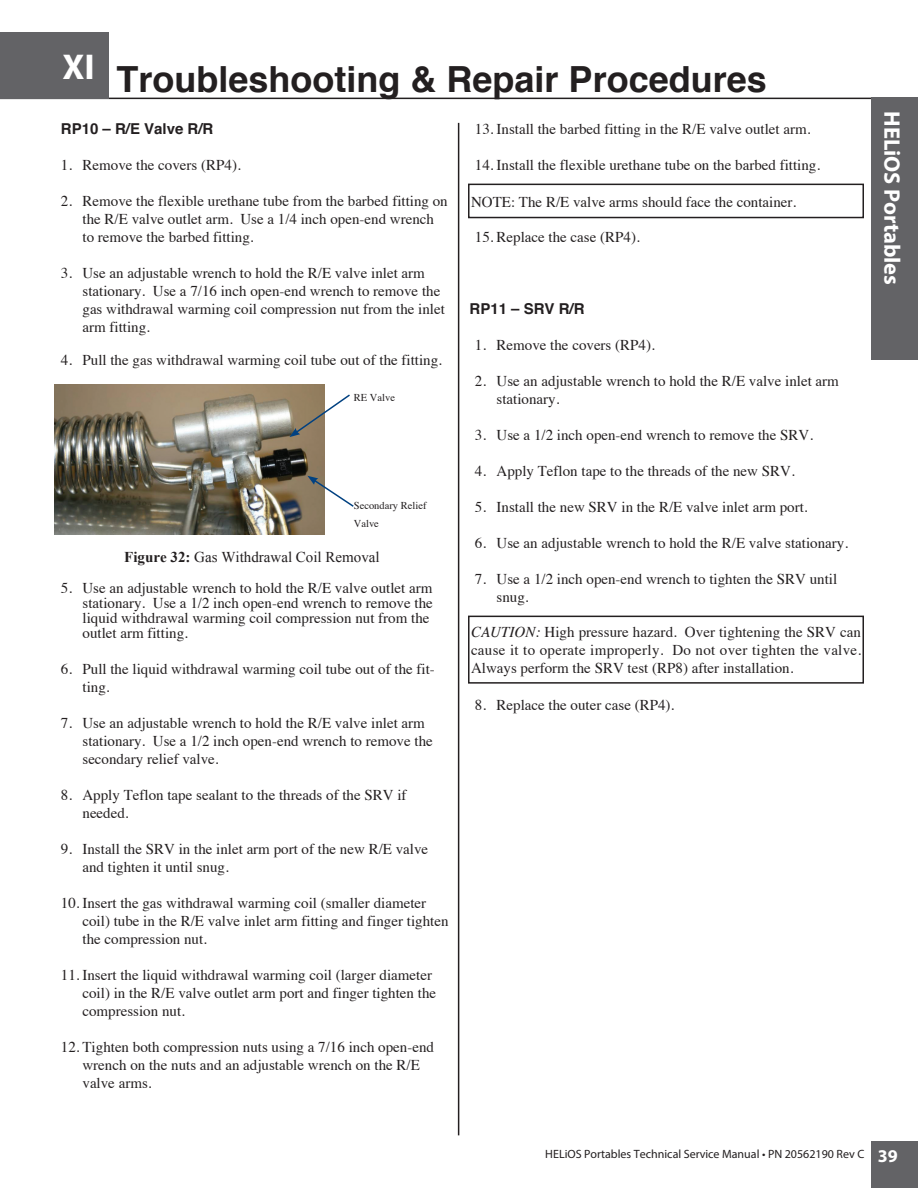
<style>
.page{position:relative;width:918px;height:1188px;background:#fff}
.page>*{position:absolute;margin:0;border:0;box-sizing:border-box;transform-origin:0 0}
.t1{font:700 36px "Helvetica";color:#231f20}
.t2{font:700 36px "Myriad Pro";color:#fff}
.t3{font:700 22.5px "Myriad Pro";color:#fff}
.t4{font:15px/18px "Times";color:#231f20}
.t5{font:15px "Times New Roman";color:#231f20}
.t6{font:700 15px "Helvetica";color:#231f20}
.t7{font:12px "Myriad Pro";color:#231f20}
.t8{font:10.5px/18px "Times";color:#231f20}
.s1{font-weight:700}
.s2{font-style:italic}
.s3{font-weight:700;font-size:18px;color:#fff}
</style>
<div class="page">
<hr style="left:0;top:98px;width:918px;height:1px;background:#231f20">
<hr style="left:458px;top:123px;width:1px;height:1012px;background:#231f20">
<div style="left:871px;top:1141px;width:47px;height:47px;background:#636366"></div>
<div style="left:871px;top:98px;width:47px;height:262px;background:#636366"></div>
<div style="left:0;top:33px;width:108px;height:66px;background:#636366"></div>
<div style="left:468px;top:184px;width:396px;height:34px;border:2px solid #231f20"></div>
<div style="left:468px;top:616px;width:396px;height:68px;border:2px solid #231f20"></div>
<img style="left:54px;top:384px;width:270px;height:151px">
<svg style="left:289px;top:393px;width:61px;height:44px"></svg>
<svg style="left:307px;top:476px;width:47px;height:32px"></svg>
<h1 class="t2" style="left:62px;top:44px;width:34px">XI</h1>
<h1 class="t1" style="left:117px;top:51px;width:652px">Troubleshooting &amp; Repair Procedures</h1>
<p class="t6" style="left:61px;top:117px;width:154px">RP10 – R/E Valve R/R</p>
<p class="t4" style="left:61px;top:155px;width:181px">1. Remove the covers (RP4).</p>
<p class="t4" style="left:82px;top:191px;width:367px;text-indent:-22px">2. Remove the flexible urethane tube from the barbed fitting on the R/E valve outlet arm. Use a 1/4 inch open-end wrench to remove the barbed fitting.</p>
<p class="t4" style="left:82px;top:263px;width:364px;text-indent:-22px">3. Use an adjustable wrench to hold the R/E valve inlet arm stationary. Use a 7/16 inch open-end wrench to remove the gas withdrawal warming coil compression nut from the inlet arm fitting.</p>
<p class="t4" style="left:61px;top:350px;width:383px">4. Pull the gas withdrawal warming coil tube out of the fitting.</p>
<p class="t8" style="left:354px;top:387px;width:43px">RE Valve</p>
<p class="t8" style="left:354px;top:495px;width:74px">Secondary Relief<br>Valve</p>
<p class="t5" style="left:124px;top:547px;width:257px"><span class="s1">Figure 32:</span> Gas Withdrawal Coil Removal</p>
<p class="t4" style="left:82px;top:579px;width:352px;line-height:15px;text-indent:-22px">5. Use an adjustable wrench to hold the R/E valve outlet arm stationary. Use a 1/2 inch open-end wrench to remove the liquid withdrawal warming coil compression nut from the outlet arm fitting.</p>
<p class="t4" style="left:83px;top:659px;width:354px;text-indent:-22px">6. Pull the liquid withdrawal warming coil tube out of the fit&shy;ting.</p>
<p class="t4" style="left:83px;top:713px;width:352px;text-indent:-22px">7. Use an adjustable wrench to hold the R/E valve inlet arm stationary. Use a 1/2 inch open-end wrench to remove the secondary relief valve.</p>
<p class="t4" style="left:83px;top:785px;width:326px;text-indent:-22px">8. Apply Teflon tape sealant to the threads of the SRV if needed.</p>
<p class="t4" style="left:83px;top:839px;width:347px;text-indent:-22px">9. Install the SRV in the inlet arm port of the new R/E valve and tighten it until snug.</p>
<p class="t4" style="left:83px;top:893px;width:368px;text-indent:-22px">10. Insert the gas withdrawal warming coil (smaller diameter coil) tube in the R/E valve inlet arm fitting and finger tighten the compression nut.</p>
<p class="t4" style="left:83px;top:965px;width:355px;text-indent:-22px">11. Insert the liquid withdrawal warming coil (larger diameter coil) in the R/E valve outlet arm port and finger tighten the compression nut.</p>
<p class="t4" style="left:83px;top:1037px;width:353px;text-indent:-22px">12. Tighten both compression nuts using a 7/16 inch open-end wrench on the nuts and an adjustable wrench on the R/E valve arms.</p>
<p class="t4" style="left:475px;top:119px;width:337px">13. Install the barbed fitting in the R/E valve outlet arm.</p>
<p class="t4" style="left:475px;top:155px;width:347px">14. Install the flexible urethane tube on the barbed fitting.</p>
<p class="t4" style="left:471px;top:191px;width:327px">NOTE: The R/E valve arms should face the container.</p>
<p class="t4" style="left:475px;top:227px;width:166px">15. Replace the case (RP4).</p>
<p class="t6" style="left:470px;top:297px;width:117px">RP11 – SRV R/R</p>
<p class="t4" style="left:475px;top:335px;width:181px">1. Remove the covers (RP4).</p>
<p class="t4" style="left:497px;top:371px;width:344px;text-indent:-22px">2. Use an adjustable wrench to hold the R/E valve inlet arm stationary.</p>
<p class="t4" style="left:475px;top:425px;width:340px">3. Use a 1/2 inch open-end wrench to remove the SRV.</p>
<p class="t4" style="left:475px;top:461px;width:321px">4. Apply Teflon tape to the threads of the new SRV.</p>
<p class="t4" style="left:475px;top:497px;width:334px">5. Install the new SRV in the R/E valve inlet arm port.</p>
<p class="t4" style="left:475px;top:533px;width:375px">6. Use an adjustable wrench to hold the R/E valve stationary.</p>
<p class="t4" style="left:497px;top:569px;width:342px;text-indent:-22px">7. Use a 1/2 inch open-end wrench to tighten the SRV until snug.</p>
<p class="t4" style="left:471px;top:622px;width:392px;text-align:justify"><span class="s2">CAUTION:</span> High pressure hazard. Over tightening the SRV can cause it to operate improperly. Do not over tighten the valve.<br>Always perform the SRV test (RP8) after installation.</p>
<p class="t4" style="left:475px;top:695px;width:201px">8. Replace the outer case (RP4).</p>
<h2 class="t3" style="left:907px;top:111px;width:175px;rotate:90deg">HELiOS Portables</h2>
<p class="t7" style="left:545px;top:1146px;width:354px">HELiOS Portables Technical Service Manual • PN 20562190 Rev C <span class="s3">39</span></p>
</div>
